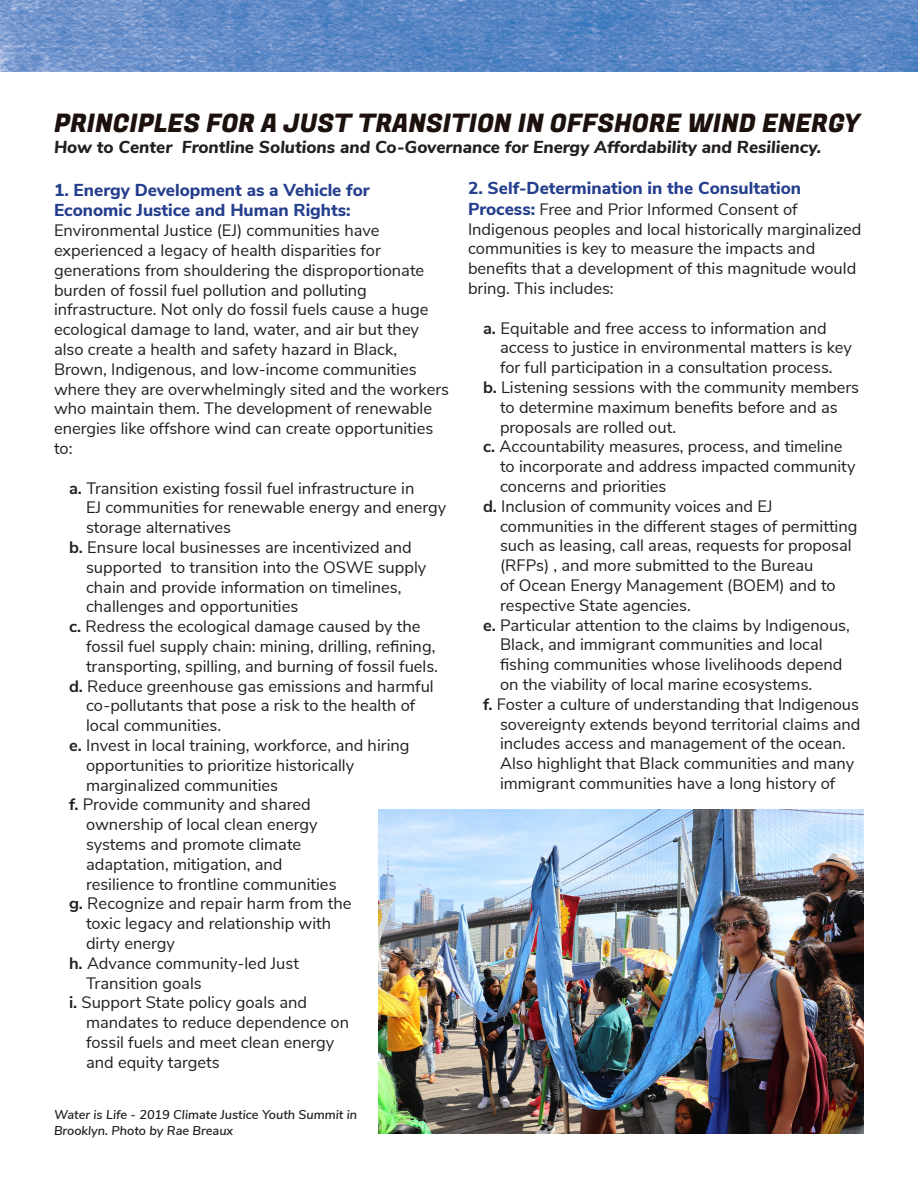
<style>
.page{position:relative;width:918px;height:1188px;background:#fff}
.page>*{position:absolute;margin:0;border:0;box-sizing:border-box;transform-origin:0 0}
.t1{font:25.5px "Fugaz One";color:#1d110d}
.t2{font:800 17.25px/20.7px "Nunito Sans";color:#253f8e}
.t3{font:italic 800 17.25px "Nunito Sans";color:#231f20}
.t4{font:16.5px/19.8px "Nunito Sans";color:#231f20}
.t5{font:italic 600 12.75px/15.3px "Nunito Sans";color:#231f20}
.s1{font-weight:700}
.s2{font-weight:800;font-size:17.25px;color:#253f8e}
</style>
<div class="page">
<img style="left:0;top:0;width:918px;height:72px">
<img style="left:378px;top:810px;width:486px;height:324px">
<p class="t1" style="left:54px;top:105px;width:808px">PRINCIPLES FOR A JUST TRANSITION IN OFFSHORE WIND ENERGY</p>
<p class="t3" style="left:54px;top:134px;width:769px">How to Center Frontline Solutions and Co-Governance for Energy Affordability and Resiliency.</p>
<p class="t2" style="left:54px;top:178px;width:317px">1. Energy Development as a Vehicle for<br>Economic Justice and Human Rights:</p>
<p class="t4" style="left:54px;top:219px;width:397px">Environmental Justice (EJ) communities have experienced a legacy of health disparities for generations from shouldering the disproportionate burden of fossil fuel pollution and polluting infrastructure. Not only do fossil fuels cause a huge ecological damage to land, water, and air but they also create a health and safety hazard in Black, Brown, Indigenous, and low-income communities where they are overwhelmingly sited and the workers who maintain them. The development of renewable energies like offshore wind can create opportunities to:</p>
<p class="t4" style="left:69px;top:477px;width:347px"><span class="s1">a.</span> Transition existing fossil fuel infrastructure in</p>
<p class="t4" style="left:86px;top:497px;width:362px">EJ communities for renewable energy and energy</p>
<p class="t4" style="left:86px;top:516px;width:146px">storage alternatives</p>
<p class="t4" style="left:69px;top:536px;width:344px"><span class="s1">b.</span> Ensure local businesses are incentivized and</p>
<p class="t4" style="left:86px;top:556px;width:342px">supported to transition into the OSWE supply</p>
<p class="t4" style="left:86px;top:576px;width:317px">chain and provide information on timelines,</p>
<p class="t4" style="left:86px;top:596px;width:214px">challenges and opportunities</p>
<p class="t4" style="left:69px;top:615px;width:353px"><span class="s1">c.</span> Redress the ecological damage caused by the</p>
<p class="t4" style="left:86px;top:635px;width:351px">fossil fuel supply chain: mining, drilling, refining,</p>
<p class="t4" style="left:86px;top:655px;width:354px">transporting, spilling, and burning of fossil fuels.</p>
<p class="t4" style="left:69px;top:675px;width:366px"><span class="s1">d.</span> Reduce greenhouse gas emissions and harmful</p>
<p class="t4" style="left:86px;top:695px;width:331px">co-pollutants that pose a risk to the health of</p>
<p class="t4" style="left:86px;top:714px;width:137px">local communities.</p>
<p class="t4" style="left:69px;top:734px;width:342px"><span class="s1">e.</span> Invest in local training, workforce, and hiring</p>
<p class="t4" style="left:86px;top:754px;width:270px">opportunities to prioritize historically</p>
<p class="t4" style="left:86px;top:774px;width:194px">marginalized communities</p>
<p class="t4" style="left:69px;top:794px;width:243px"><span class="s1">f.</span> Provide community and shared</p>
<p class="t4" style="left:86px;top:813px;width:233px">ownership of local clean energy</p>
<p class="t4" style="left:86px;top:833px;width:217px">systems and promote climate</p>
<p class="t4" style="left:86px;top:853px;width:198px">adaptation, mitigation, and</p>
<p class="t4" style="left:86px;top:873px;width:252px">resilience to frontline communities</p>
<p class="t4" style="left:69px;top:893px;width:284px"><span class="s1">g.</span> Recognize and repair harm from the</p>
<p class="t4" style="left:86px;top:912px;width:247px">toxic legacy and relationship with</p>
<p class="t4" style="left:86px;top:932px;width:90px">dirty energy</p>
<p class="t4" style="left:69px;top:952px;width:231px"><span class="s1">h.</span> Advance community-led Just</p>
<p class="t4" style="left:86px;top:972px;width:117px">Transition goals</p>
<p class="t4" style="left:69px;top:992px;width:240px"><span class="s1">i.</span> Support State policy goals and</p>
<p class="t4" style="left:86px;top:1011px;width:265px">mandates to reduce dependence on</p>
<p class="t4" style="left:86px;top:1031px;width:250px">fossil fuels and meet clean energy</p>
<p class="t4" style="left:86px;top:1051px;width:135px">and equity targets</p>
<p class="t5" style="left:54px;top:1106px;width:305px">Water is Life - 2019 Climate Justice Youth Summit in<br>Brooklyn. Photo by Rae Breaux</p>
<p class="t2" style="left:468px;top:177px;width:335px">2. Self-Determination in the Consultation</p>
<p class="t4" style="left:468px;top:198px;width:395px"><span class="s2">Process:</span> Free and Prior Informed Consent of Indigenous peoples and local historically marginalized communities is key to measure the impacts and benefits that a development of this magnitude would bring. This includes:</p>
<p class="t4" style="left:483px;top:317px;width:345px"><span class="s1">a.</span> Equitable and free access to information and</p>
<p class="t4" style="left:500px;top:337px;width:354px">access to justice in environmental matters is key</p>
<p class="t4" style="left:500px;top:357px;width:334px">for full participation in a consultation process.</p>
<p class="t4" style="left:483px;top:376px;width:378px"><span class="s1">b.</span> Listening sessions with the community members</p>
<p class="t4" style="left:500px;top:396px;width:339px">to determine maximum benefits before and as</p>
<p class="t4" style="left:500px;top:416px;width:178px">proposals are rolled out.</p>
<p class="t4" style="left:483px;top:436px;width:361px"><span class="s1">c.</span> Accountability measures, process, and timeline</p>
<p class="t4" style="left:500px;top:456px;width:357px">to incorporate and address impacted community</p>
<p class="t4" style="left:500px;top:475px;width:168px">concerns and priorities</p>
<p class="t4" style="left:483px;top:495px;width:291px"><span class="s1">d.</span> Inclusion of community voices and EJ</p>
<p class="t4" style="left:500px;top:515px;width:359px">communities in the different stages of permitting</p>
<p class="t4" style="left:500px;top:535px;width:353px">such as leasing, call areas, requests for proposal</p>
<p class="t4" style="left:500px;top:555px;width:315px">(RFPs) , and more submitted to the Bureau</p>
<p class="t4" style="left:500px;top:574px;width:337px">of Ocean Energy Management (BOEM) and to</p>
<p class="t4" style="left:500px;top:594px;width:192px">respective State agencies.</p>
<p class="t4" style="left:483px;top:614px;width:368px"><span class="s1">e.</span> Particular attention to the claims by Indigenous,</p>
<p class="t4" style="left:500px;top:634px;width:324px">Black, and immigrant communities and local</p>
<p class="t4" style="left:500px;top:654px;width:344px">fishing communities whose livelihoods depend</p>
<p class="t4" style="left:500px;top:673px;width:314px">on the viability of local marine ecosystems.</p>
<p class="t4" style="left:483px;top:693px;width:378px"><span class="s1">f.</span> Foster a culture of understanding that Indigenous</p>
<p class="t4" style="left:500px;top:713px;width:362px">sovereignty extends beyond territorial claims and</p>
<p class="t4" style="left:500px;top:733px;width:347px">includes access and management of the ocean.</p>
<p class="t4" style="left:500px;top:753px;width:356px">Also highlight that Black communities and many</p>
<p class="t4" style="left:500px;top:772px;width:337px">immigrant communities have a long history of</p>
</div>
